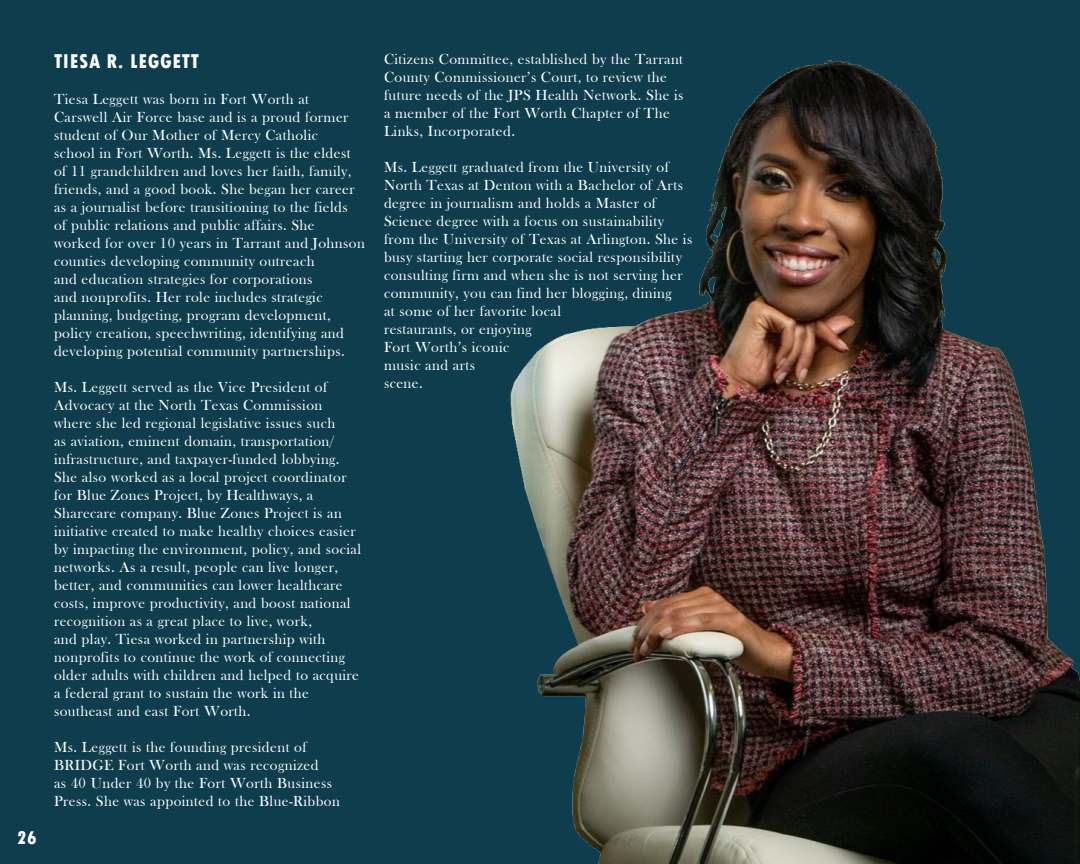
<style>
.page{position:relative;width:1080px;height:864px;background:#0e3d4d}
.page>*{position:absolute;margin:0;border:0;box-sizing:border-box;transform-origin:0 0}
.t1{font:800 condensed 21px "Tw Cen";letter-spacing:.03em;color:#fff}
.t2{font:800 condensed 19.35px "Tw Cen";color:#fff}
.t3{font:15px/18px "Bask Old Face";letter-spacing:.03em;color:#fff}
</style>
<div class="page">
<img style="left:510px;top:60px;width:570px;height:804px">
<p class="t2" style="left:17px;top:826px;width:21px">26</p>
<p class="t1" style="left:54px;top:49px;width:147px">TIESA R. LEGGETT</p>
<p class="t3" style="left:54px;top:91px;width:313px">Tiesa Leggett was born in Fort Worth at Carswell Air Force base and is a proud former student of Our Mother of Mercy Catholic<br>school in Fort Worth. Ms. Leggett is the eldest of 11 grandchildren and loves her faith, family, friends, and a good book. She began her career as a journalist before transitioning to the fields<br>of public relations and public affairs. She<br>worked for over 10 years in Tarrant and Johnson counties developing community outreach<br>and education strategies for corporations<br>and nonprofits. Her role includes strategic planning, budgeting, program development, policy creation, speechwriting, identifying and developing potential community partnerships.</p>
<p class="t3" style="left:54px;top:379px;width:309px">Ms. Leggett served as the Vice President of Advocacy at the North Texas Commission where she led regional legislative issues such<br>as aviation, eminent domain, transportation/ infrastructure, and taxpayer-funded lobbying.<br>She also worked as a local project coordinator for Blue Zones Project, by Healthways, a Sharecare company. Blue Zones Project is an initiative created to make healthy choices easier by impacting the environment, policy, and social networks. As a result, people can live longer, better, and communities can lower healthcare costs, improve productivity, and boost national recognition as a great place to live, work,<br>and play. Tiesa worked in partnership with nonprofits to continue the work of connecting older adults with children and helped to acquire a federal grant to sustain the work in the southeast and east Fort Worth.</p>
<p class="t3" style="left:54px;top:739px;width:287px">Ms. Leggett is the founding president of BRIDGE Fort Worth and was recognized<br>as 40 Under 40 by the Fort Worth Business Press. She was appointed to the Blue-Ribbon</p>
<p class="t3" style="left:384px;top:51px;width:301px">Citizens Committee, established by the Tarrant County Commissioner’s Court, to review the future needs of the JPS Health Network. She is a member of the Fort Worth Chapter of The Links, Incorporated.</p>
<p class="t3" style="left:384px;top:159px;width:310px">Ms. Leggett graduated from the University of North Texas at Denton with a Bachelor of Arts degree in journalism and holds a Master of Science degree with a focus on sustainability from the University of Texas at Arlington. She is busy starting her corporate social responsibility consulting firm and when she is not serving her community, you can find her blogging, dining<br>at some of her favorite local<br>restaurants, or enjoying<br>Fort Worth’s iconic<br>music and arts<br>scene.</p>
</div>
